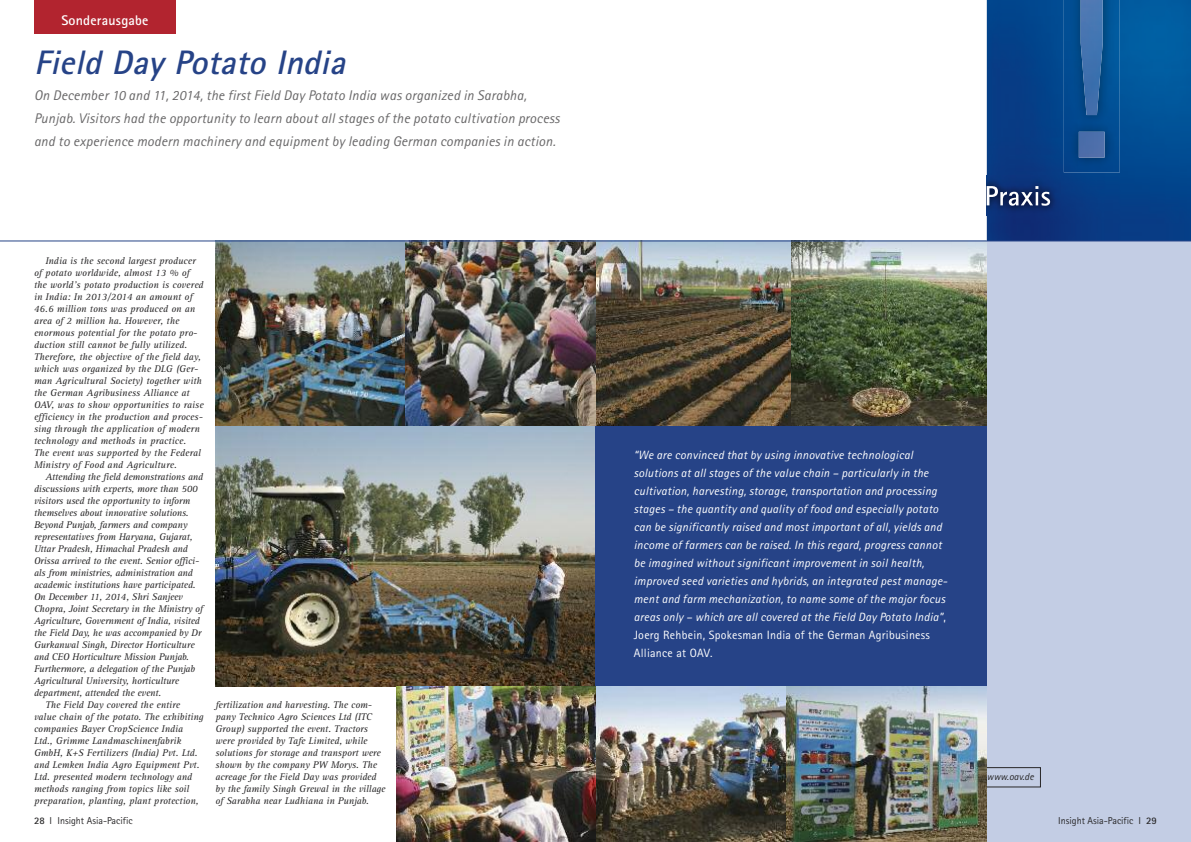
<style>
.page{position:relative;width:1191px;height:842px;background:#fff}
.page>*{position:absolute;margin:0;border:0;box-sizing:border-box;transform-origin:0 0}
.t1{font:italic 700 34px "Rotis Sans Serif";color:#264387}
.t2{font:italic 14px/23px "Rotis Sans Serif";letter-spacing:.015em;color:#686768}
.t3{font:700 14px "Rotis Sans Serif";letter-spacing:.015em;color:#fff}
.t4{font:italic 12px/18px "Rotis Sans Serif";letter-spacing:.02em;color:#fff}
.t5{font:italic 10px/12px "Rotis Serif";letter-spacing:-.005em;color:#272627}
.t6{font:10px "Rotis Sans Serif";color:#272627}
.t7{font:italic 10px "Rotis Sans Serif";letter-spacing:.005em;color:#272627}
.s1{font-style:normal}
.s2{font-weight:700}
</style>
<div class="page">
<div style="left:986px;top:241px;width:205px;height:601px;background:#c3cde4"></div>
<div style="left:985px;top:767px;width:55px;height:20px;border:1px solid #272627"></div>
<img style="left:215px;top:425px;width:380px;height:261px">
<img style="left:986px;top:0;width:205px;height:240px">
<img style="left:1063px;top:0;width:56px;height:173px">
<img style="left:1078px;top:0;width:26px;height:158px">
<img style="left:986px;top:176px;width:74px;height:40px">
<svg style="left:986px;top:186px;width:64px;height:20px"></svg>
<div style="left:34px;top:0;width:142px;height:34px;background:#b2242f"></div>
<div style="left:595px;top:425px;width:391px;height:261px;background:#264387"></div>
<img style="left:215px;top:241px;width:771px;height:184px">
<img style="left:397px;top:686px;width:589px;height:156px">
<hr style="left:0;top:240px;width:1191px;height:1px;background:#264387">
<h2 class="t3" style="left:61px;top:15px;width:88px">Sonderausgabe</h2>
<h1 class="t1" style="left:34px;top:51px;width:319px">Field Day Potato India</h1>
<p class="t2" style="left:34px;top:85px;width:527px">On December 10 and 11, 2014, the first Field Day Potato India was organized in Sarabha,<br>Punjab. Visitors had the opportunity to learn about all stages of the potato cultivation process and to experience modern machinery and equipment by leading German companies in action.</p>
<p class="t5" style="left:34px;top:256px;width:171px;text-indent:11px">India is the second largest producer of potato worldwide, almost 13 % of the world’s potato production is covered in India: In 2013/2014 an amount of 46.6 million tons was produced on an area of 2 million ha. However, the enormous potential for the potato pro&shy;duction still cannot be fully utilized.<br>Therefore, the objective of the field day, which was organized by the DLG (Ger&shy;man Agricultural Society) together with the German Agribusiness Alliance at OAV, was to show opportunities to raise efficiency in the production and proces&shy;sing through the application of modern technology and methods in practice.<br>The event was supported by the Federal Ministry of Food and Agriculture.</p>
<p class="t5" style="left:45px;top:472px;width:159px">Attending the field demonstrations and</p>
<p class="t5" style="left:34px;top:484px;width:165px">discussions with experts, more than 500</p>
<p class="t5" style="left:34px;top:496px;width:158px">visitors used the opportunity to inform</p>
<p class="t5" style="left:34px;top:508px;width:156px">themselves about innovative solutions.</p>
<p class="t5" style="left:34px;top:520px;width:155px">Beyond Punjab, farmers and company</p>
<p class="t5" style="left:34px;top:532px;width:160px">representatives from Haryana, Gujarat,</p>
<p class="t5" style="left:34px;top:544px;width:155px">Uttar Pradesh, Himachal Pradesh and</p>
<p class="t5" style="left:34px;top:556px;width:167px">Orissa arrived to the event. Senior offici-</p>
<p class="t5" style="left:34px;top:568px;width:160px">als from ministries, administration and</p>
<p class="t5" style="left:34px;top:580px;width:163px">academic institutions have participated.</p>
<p class="t5" style="left:34px;top:592px;width:150px">On December 11, 2014, Shri Sanjeev</p>
<p class="t5" style="left:34px;top:604px;width:170px">Chopra, Joint Secretary in the Ministry of</p>
<p class="t5" style="left:34px;top:616px;width:167px">Agriculture, Government of India, visited</p>
<p class="t5" style="left:34px;top:628px;width:169px">the Field Day, he was accompanied by Dr</p>
<p class="t5" style="left:34px;top:640px;width:162px">Gurkanwal Singh, Director Horticulture</p>
<p class="t5" style="left:34px;top:652px;width:157px">and CEO Horticulture Mission Punjab.</p>
<p class="t5" style="left:34px;top:664px;width:163px">Furthermore, a delegation of the Punjab</p>
<p class="t5" style="left:34px;top:676px;width:146px">Agricultural University, horticulture</p>
<p class="t5" style="left:34px;top:688px;width:129px">department, attended the event.</p>
<p class="t5" style="left:45px;top:700px;width:136px">The Field Day covered the entire</p>
<p class="t5" style="left:34px;top:712px;width:171px">value chain of the potato. The exhibiting</p>
<p class="t5" style="left:34px;top:724px;width:150px">companies Bayer CropScience India</p>
<p class="t5" style="left:34px;top:736px;width:149px">Ltd., Grimme Landmaschinenfabrik</p>
<p class="t5" style="left:34px;top:748px;width:165px">GmbH, K+S Fertilizers (India) Pvt. Ltd.</p>
<p class="t5" style="left:34px;top:760px;width:167px">and Lemken India Agro Equipment Pvt.</p>
<p class="t5" style="left:34px;top:772px;width:160px">Ltd. presented modern technology and</p>
<p class="t5" style="left:34px;top:784px;width:157px">methods ranging from topics like soil</p>
<p class="t5" style="left:34px;top:796px;width:166px">preparation, planting, plant protection,</p>
<p class="t5" style="left:215px;top:700px;width:171px">fertilization and harvesting. The com&shy;pany Technico Agro Sciences Ltd (ITC Group) supported the event. Tractors were provided by Tafe Limited, while solutions for storage and transport were shown by the company PW Morys. The acreage for the Field Day was provided by the family Singh Grewal in the village of Sarabha near Ludhiana in Punjab.</p>
<p class="t4" style="left:634px;top:447px;width:313px">“We are convinced that by using innovative technological solutions at all stages of the value chain – particularly in the cultivation, harvesting, storage, transportation and processing stages – the quantity and quality of food and especially potato can be significantly raised and most important of all, yields and income of farmers can be raised. In this regard, progress cannot be imagined without significant improvement in soil health, improved seed varieties and hybrids, an integrated pest manage&shy;ment and farm mechanization, to name some of the major focus areas only – which are all covered at the Field Day Potato India”<span class="s1">, Joerg Rehbein, Spokesman India of the German Agribusiness Alliance at OAV.</span></p>
<p class="t7" style="left:986px;top:773px;width:49px">www.oav.de</p>
<p class="t6" style="left:34px;top:817px;width:100px"><span class="s2">28</span> I Insight Asia-Pacific</p>
<p class="t6" style="left:1058px;top:817px;width:100px">Insight Asia-Pacific I <span class="s2">29</span></p>
</div>
